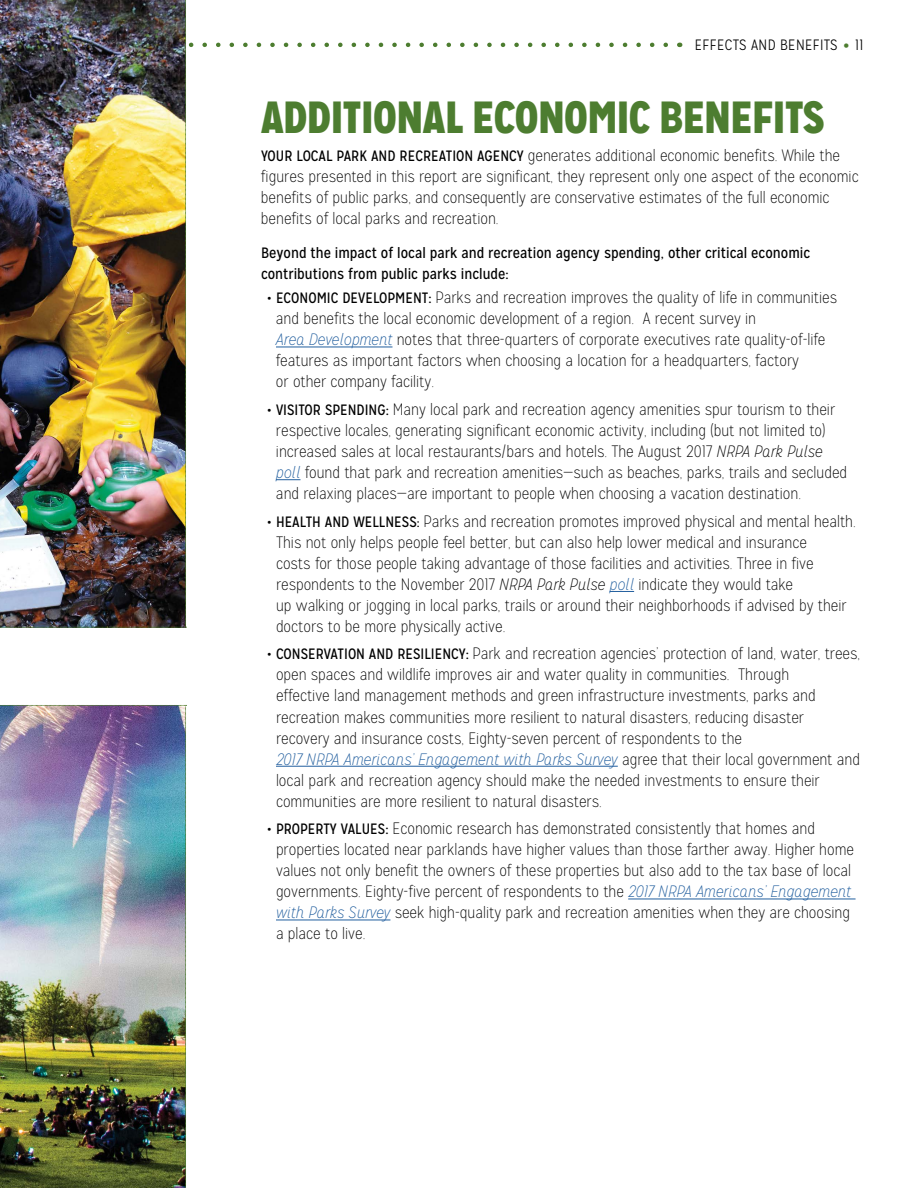
<style>
.page{position:relative;width:918px;height:1188px;background:#fff}
.page>*{position:absolute;margin:0;border:0;box-sizing:border-box;transform-origin:0 0}
.t1{font:900 45px "Mission Gothic";color:#4d7d30}
.t2{font:100 16.5px/21px "Mission Gothic";color:#000}
.t3{font:15px/21px "Mission Gothic";color:#000}
.t4{font:300 15px "Mission Gothic";letter-spacing:.02em;color:#000}
.s1{font-size:33px;color:#4d7d30}
.s2{font-weight:400;font-size:15px}
.s3{font-style:italic;color:#215e9e}
.s4{font-style:italic}
.s5{font-weight:400;font-size:13.5px}
</style>
<div class="page">
<img style="left:0;top:0;width:666px;height:628px">
<hr style="left:276px;top:766px;width:342px;height:1px;background:#215e9e">
<hr style="left:628px;top:899px;width:228px;height:1px;background:#215e9e">
<hr style="left:276px;top:920px;width:114px;height:1px;background:#215e9e">
<img style="left:0;top:705px;width:187px;height:483px">
<p class="t4" style="left:695px;top:36px;width:170px">EFFECTS AND BENEFITS <span class="s1">•</span> 11</p>
<h1 class="t1" style="left:261px;top:88px;width:565px">ADDITIONAL ECONOMIC BENEFITS</h1>
<p class="t2" style="left:261px;top:145px;width:599px"><span class="s2">YOUR LOCAL PARK AND RECREATION AGENCY</span> generates additional economic benefits. While the figures presented in this report are significant, they represent only one aspect of the economic benefits of public parks, and consequently are conservative estimates of the full economic benefits of local parks and recreation.</p>
<p class="t3" style="left:261px;top:242px;width:551px">Beyond the impact of local park and recreation agency spending, other critical economic contributions from public parks include:</p>
<p class="t2" style="left:276px;top:287px;width:563px;text-indent:-9px"><span class="s2">• ECONOMIC DEVELOPMENT:</span> Parks and recreation improves the quality of life in communities and benefits the local economic development of a region. A recent survey in<br><span class="s3">Area Development</span> notes that three-quarters of corporate executives rate quality-of-life features as important factors when choosing a location for a headquarters, factory<br>or other company facility.</p>
<p class="t2" style="left:276px;top:399px;width:573px;text-indent:-9px"><span class="s2">• VISITOR SPENDING:</span> Many local park and recreation agency amenities spur tourism to their respective locales, generating significant economic activity, including (but not limited to) increased sales at local restaurants/bars and hotels. The August 2017 <span class="s4">NRPA Park Pulse </span><span class="s3">poll</span> found that park and recreation amenities—such as beaches, parks, trails and secluded and relaxing places—are important to people when choosing a vacation destination.</p>
<p class="t2" style="left:276px;top:511px;width:581px;text-indent:-9px"><span class="s2">• HEALTH AND WELLNESS</span><span class="s5">:</span> Parks and recreation promotes improved physical and mental health.<br>This not only helps people feel better, but can also help lower medical and insurance<br>costs for those people taking advantage of those facilities and activities. Three in five respondents to the November 2017 <span class="s4">NRPA Park Pulse</span> <span class="s3">poll</span> indicate they would take<br>up walking or jogging in local parks, trails or around their neighborhoods if advised by their doctors to be more physically active.</p>
<p class="t2" style="left:276px;top:644px;width:586px;text-indent:-9px"><span class="s2">• CONSERVATION AND RESILIENCY:</span> Park and recreation agencies’ protection of land, water, trees, open spaces and wildlife improves air and water quality in communities. Through<br>effective land management methods and green infrastructure investments, parks and recreation makes communities more resilient to natural disasters, reducing disaster recovery and insurance costs, Eighty-seven percent of respondents to the<br><span class="s3">2017 NRPA Americans’ Engagement with Parks Survey</span> agree that their local government and local park and recreation agency should make the needed investments to ensure their communities are more resilient to natural disasters.</p>
<p class="t2" style="left:276px;top:818px;width:579px;text-indent:-9px"><span class="s2">• PROPERTY VALUES:</span> Economic research has demonstrated consistently that homes and properties located near parklands have higher values than those farther away. Higher home values not only benefit the owners of these properties but also add to the tax base of local governments. Eighty-five percent of respondents to the <span class="s3">2017 NRPA Americans’ Engagement with Parks Survey</span> seek high-quality park and recreation amenities when they are choosing a place to live.</p>
</div>
